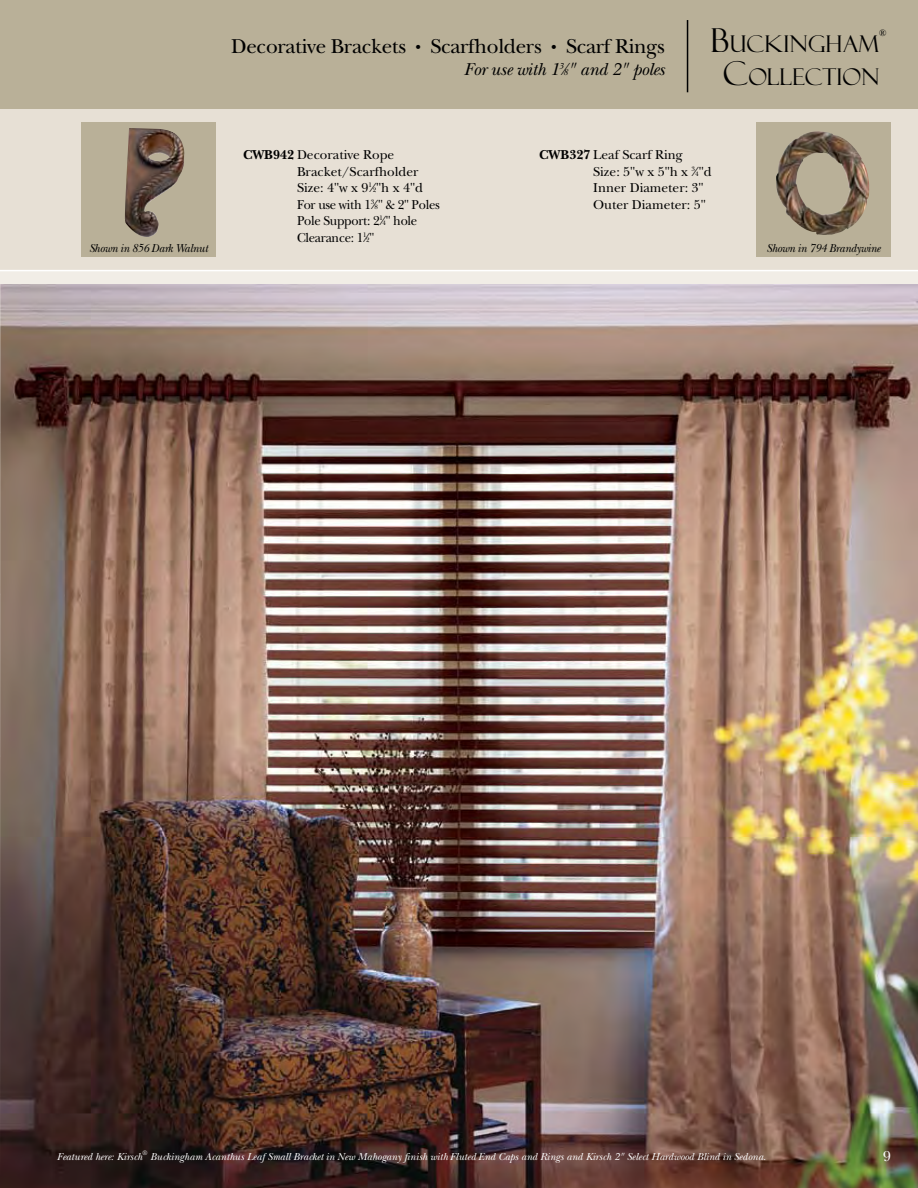
<style>
.page{position:relative;width:918px;height:1188px;background:#fff}
.page>*{position:absolute;margin:0;border:0;box-sizing:border-box;transform-origin:0 0}
.t1{font:23.1px "Felix Titling";color:#000}
.t2{font:21px "New Baskerville";letter-spacing:-.015em;color:#000}
.t3{font:italic 18px "New Baskerville";letter-spacing:-.015em;color:#000}
.t4{font:15px "New Baskerville";color:#fff}
.t5{font:13.5px/16.5px "New Baskerville";color:#000}
.t6{font:italic 12px "New Baskerville";letter-spacing:-.02em;color:#000;scale:.95 1}
.t7{font:italic 10.5px "New Baskerville";color:#fff}
.t8{font:9.6px "Felix Titling";color:#000}
.s1{font-size:12px}
.s2{font-size:9px}
.s3{font-size:33px}
.s4{font-weight:700}
.s5{font-size:6.75px}
</style>
<div class="page">
<div style="left:0;top:108px;width:918px;height:1080px;background:#e7e0d5"></div>
<div style="left:0;top:271px;width:918px;height:162px;background:#f1ede6"></div>
<hr style="left:0;top:270px;width:918px;height:1px;background:#fff">
<div style="left:0;top:0;width:918px;height:109px;background:#b9b098"></div>
<img style="left:0;top:284px;width:918px;height:904px">
<hr style="left:687px;top:20px;width:1px;height:72px;background:#000">
<div style="left:81px;top:122px;width:135px;height:135px;background:#b9b098"></div>
<img style="left:125px;top:128px;width:60px;height:109px">
<div style="left:756px;top:122px;width:135px;height:135px;background:#b9b098"></div>
<img style="left:776px;top:131px;width:93px;height:104px">
<h2 class="t2" style="left:231px;top:33px;width:435px">Decorative Brackets <span class="s1">•</span> Scarfholders <span class="s1">•</span> Scarf Rings</h2>
<h3 class="t3" style="left:465px;top:59px;width:202px">For use with 1<sup>3</sup>⁄<span class="s2">8</span>" and 2" poles</h3>
<h1 class="t1" style="left:710px;top:31px;width:170px"><span class="s3">B</span>UCKINGHAM</h1>
<p class="t8" style="left:879px;top:27px;width:9px">®</p>
<h1 class="t1" style="left:723px;top:64px;width:158px"><span class="s3">C</span>OLLECTION</h1>
<p class="t5" style="left:593px;top:146px;width:120px;text-indent:-54px"><span class="s4">CWB327</span> Leaf Scarf Ring<br>Size: 5"w x 5"h x <sup>3</sup>⁄<span class="s5">4</span>"d<br>Inner Diameter: 3"<br>Outer Diameter: 5"</p>
<p class="t5" style="left:297px;top:146px;width:144px;text-indent:-54px"><span class="s4">CWB942</span> Decorative Rope<br>Bracket/Scarfholder<br>Size: 4"w x 9<sup>1</sup>⁄<span class="s5">2</span>"h x 4"d<br>For use with 1<sup>3</sup>⁄<span class="s5">8</span>" &amp; 2" Poles<br>Pole Support: 2<sup>1</sup>⁄<span class="s5">4</span>" hole<br>Clearance: 1<sup>1</sup>⁄<span class="s5">2</span>"</p>
<p class="t6" style="left:89px;top:241px;width:127px">Shown in 856 Dark Walnut</p>
<p class="t6" style="left:766px;top:241px;width:122px">Shown in 794 Brandywine</p>
<p class="t7" style="left:57px;top:1150px;width:710px">Featured here: Kirsch<sup>®</sup> Buckingham Acanthus Leaf Small Bracket in New Mahogany finish with Fluted End Caps and Rings and Kirsch 2" Select Hardwood Blind in Sedona.</p>
<p class="t4" style="left:883px;top:1147px;width:9px">9</p>
</div>
